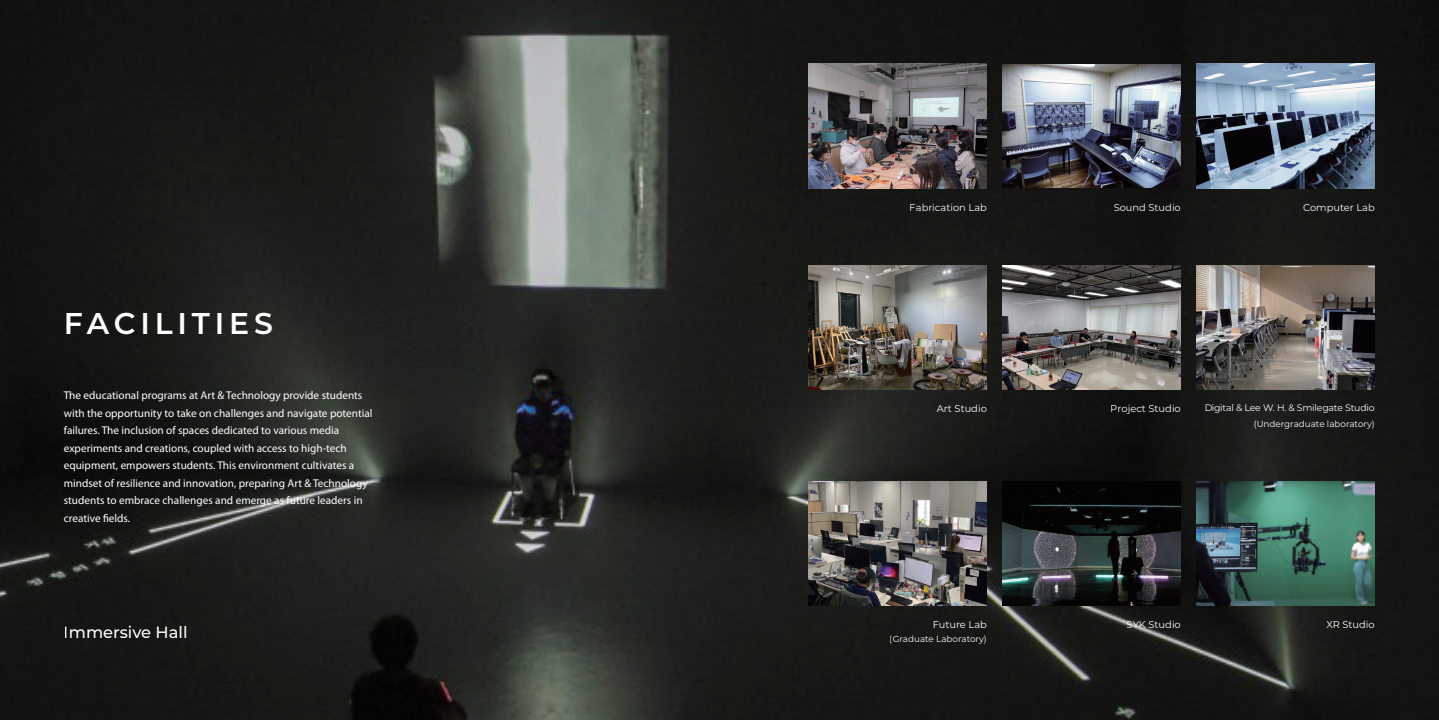
<style>
.page{position:relative;width:1439px;height:720px;background:#fff}
.page>*{position:absolute;margin:0;border:0;box-sizing:border-box;transform-origin:0 0}
.H-1{font:600 30px "Montserrat";letter-spacing:.16em;color:#fff}
.t1{font:500 16.25px "Montserrat";color:#fff}
.Body{font:11.25px/17.5px "Myriad Pro";color:#fff}
.t2{font:9.88px "Montserrat";color:#fff}
.t3{font:9.38px "Montserrat";letter-spacing:-.02em;color:#fff}
.t4{font:8.75px "Montserrat";color:#fff}
</style>
<div class="page">
<img style="left:0;top:0;width:1439px;height:719px">
<img style="left:808px;top:64px;width:179px;height:124px">
<img style="left:1002px;top:65px;width:179px;height:122px">
<img style="left:1196px;top:64px;width:178px;height:124px">
<img style="left:808px;top:265px;width:179px;height:124px">
<img style="left:1002px;top:265px;width:179px;height:124px">
<img style="left:1196px;top:265px;width:178px;height:124px">
<img style="left:808px;top:481px;width:179px;height:124px">
<img style="left:1002px;top:481px;width:179px;height:124px">
<img style="left:1196px;top:481px;width:178px;height:124px">
<p class="H-1" style="left:64px;top:302px;width:211px">FACILITIES</p>
<p class="Body" style="left:64px;top:386px;width:310px">The educational programs at Art &amp; Technology provide students with the opportunity to take on challenges and navigate potential failures. The inclusion of spaces dedicated to various media experiments and creations, coupled with access to high-tech equipment, empowers students. This environment cultivates a mindset of resilience and innovation, preparing Art &amp; Technology students to embrace challenges and emerge as future leaders in creative fields.</p>
<h2 class="t1" style="left:64px;top:620px;width:125px">Immersive Hall</h2>
<p class="t2" style="left:910px;top:200px;width:78px">Fabrication Lab</p>
<p class="t2" style="left:1113px;top:200px;width:69px">Sound Studio</p>
<p class="t2" style="left:1303px;top:200px;width:73px">Computer Lab</p>
<p class="t2" style="left:937px;top:401px;width:52px">Art Studio</p>
<p class="t2" style="left:1110px;top:401px;width:72px">Project Studio</p>
<p class="t3" style="left:1204px;top:401px;width:172px">Digital &amp; Lee W. H. &amp; Smilegate Studio</p>
<p class="t4" style="left:1253px;top:417px;width:122px">(Undergraduate laboratory)</p>
<p class="t2" style="left:932px;top:617px;width:56px">Future Lab</p>
<p class="t4" style="left:890px;top:633px;width:99px">(Graduate Laboratory)</p>
<p class="t2" style="left:1127px;top:617px;width:55px">SYK Studio</p>
<p class="t2" style="left:1326px;top:617px;width:50px">XR Studio</p>
</div>
